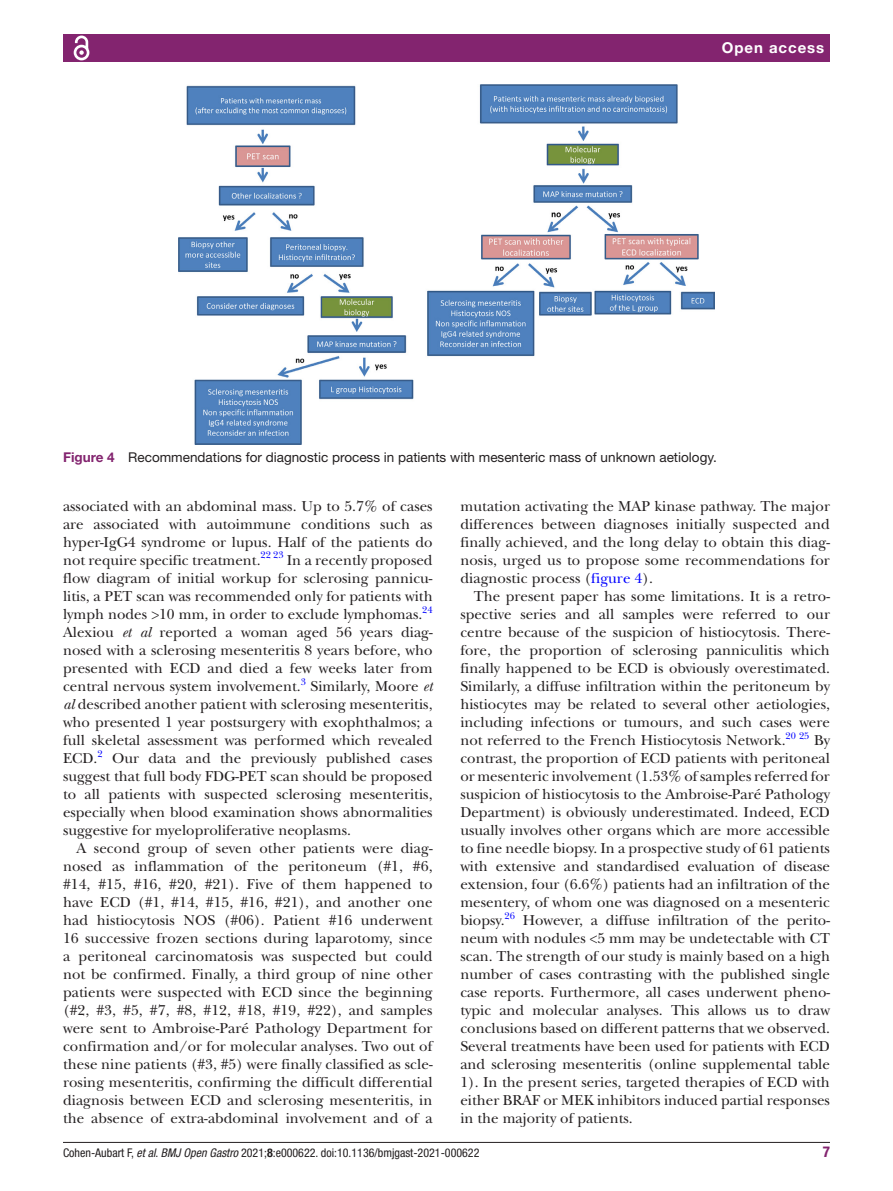
<style>
.page{position:relative;width:893px;height:1191px;background:#fff}
.page>*{position:absolute;margin:0;border:0;box-sizing:border-box;transform-origin:0 0}
.t1{font:15px/18px "New Baskerville";color:#231f20;text-align:justify}
.t2{font:700 15px "Helvetica Neue LT Std";letter-spacing:.065em;color:#fff}
.t3{font:700 condensed 15px "Helvetica Neue LT Std";color:#83246f}
.t4{font:13.5px "Helvetica Neue LT Std";color:#231f20}
.t5{font:condensed 12px "Helvetica Neue LT Std";color:#231f20}
.t6{font:9.9px "New Baskerville";color:#00f}
.s1{font-weight:700;color:#83246f}
.s2{font-style:italic}
.s3{color:#00f}
.s4{font-weight:700}
</style>
<div class="page">
<hr style="left:63px;top:1142px;width:767px;height:1px;background:#231f20">
<div style="left:63px;top:34px;width:767px;height:28px;background:#83246f"></div>
<svg style="left:73px;top:35px;width:17px;height:26px"></svg>
<img style="left:178px;top:84px;width:537px;height:360px">
<p class="t2" style="left:722px;top:39px;width:104px">Open access</p>
<p class="t4" style="left:63px;top:449px;width:655px"><span class="s1">Figure 4</span> Recommendations for diagnostic process in patients with mesenteric mass of unknown aetiology.</p>
<p class="t1" style="left:63px;top:497px;width:371px">associated with an abdominal mass. Up to 5.7% of cases are associated with autoimmune conditions such as hyper-IgG4 syndrome or lupus. Half of the patients do not require specific treatment.</p>
<p class="t6" style="left:261px;top:549px;width:24px">22 23</p>
<p class="t1" style="left:63px;top:551px;width:371px;text-indent:224px">In a recently proposed flow diagram of initial workup for sclerosing pannicu&shy;litis, a PET scan was recommended only for patients with lymph nodes &gt;10 mm, in order to exclude lymphomas.</p>
<p class="t6" style="left:422px;top:603px;width:12px">24</p>
<p class="t1" style="left:63px;top:623px;width:371px">Alexiou <span class="s2">et al</span> reported a woman aged 56 years diag&shy;nosed with a sclerosing mesenteritis 8 years before, who presented with ECD and died a few weeks later from central nervous system involvement.</p>
<p class="t6" style="left:301px;top:675px;width:7px">3</p>
<p class="t1" style="left:63px;top:677px;width:371px;text-indent:248px">Similarly, Moore <span class="s2">et al</span> described another patient with sclerosing mesenteritis, who presented 1 year postsurgery with exophthalmos; a full skeletal assessment was performed which revealed ECD.</p>
<p class="t6" style="left:97px;top:747px;width:7px">2</p>
<p class="t1" style="left:63px;top:749px;width:371px;text-indent:49px">Our data and the previously published cases suggest that full body FDG-PET scan should be proposed to all patients with suspected sclerosing mesenteritis, especially when blood examination shows abnormalities suggestive for myeloproliferative neoplasms.</p>
<p class="t1" style="left:63px;top:839px;width:371px;text-indent:14px">A second group of seven other patients were diag&shy;nosed as inflammation of the peritoneum (#1, #6, #14, #15, #16, #20, #21). Five of them happened to have ECD (#1, #14, #15, #16, #21), and another one had histiocytosis NOS (#06). Patient #16 underwent 16 successive frozen sections during laparotomy, since a peritoneal carcinomatosis was suspected but could not be confirmed. Finally, a third group of nine other patients were suspected with ECD since the beginning (#2, #3, #5, #7, #8, #12, #18, #19, #22), and samples were sent to Ambroise-Paré Pathology Department for confirmation and/or for molecular analyses. Two out of these nine patients (#3, #5) were finally classified as scle&shy;rosing mesenteritis, confirming the difficult differential diagnosis between ECD and sclerosing mesenteritis, in the absence of extra-abdominal involvement and of a</p>
<p class="t1" style="left:460px;top:497px;width:371px">mutation activating the MAP kinase pathway. The major differences between diagnoses initially suspected and finally achieved, and the long delay to obtain this diag&shy;nosis, urged us to propose some recommendations for diagnostic process (<span class="s3">figure 4</span>).</p>
<p class="t1" style="left:460px;top:587px;width:371px;text-indent:14px">The present paper has some limitations. It is a retro&shy;spective series and all samples were referred to our centre because of the suspicion of histiocytosis. There&shy;fore, the proportion of sclerosing panniculitis which finally happened to be ECD is obviously overestimated.<br>Similarly, a diffuse infiltration within the peritoneum by histiocytes may be related to several other aetiologies, including infections or tumours, and such cases were not referred to the French Histiocytosis Network.</p>
<p class="t6" style="left:786px;top:729px;width:25px">20 25</p>
<p class="t1" style="left:460px;top:731px;width:371px;text-indent:354px">By contrast, the proportion of ECD patients with peritoneal or mesenteric involvement (1.53% of samples referred for suspicion of histiocytosis to the Ambroise-Paré Pathology Department) is obviously underestimated. Indeed, ECD usually involves other organs which are more accessible to fine needle biopsy. In a prospective study of 61 patients with extensive and standardised evaluation of disease extension, four (6.6%) patients had an infiltration of the mesentery, of whom one was diagnosed on a mesenteric biopsy.</p>
<p class="t6" style="left:505px;top:909px;width:12px">26</p>
<p class="t1" style="left:460px;top:911px;width:371px;text-indent:62px">However, a diffuse infiltration of the perito&shy;neum with nodules &lt;5 mm may be undetectable with CT scan. The strength of our study is mainly based on a high number of cases contrasting with the published single case reports. Furthermore, all cases underwent pheno&shy;typic and molecular analyses. This allows us to draw conclusions based on different patterns that we observed.<br>Several treatments have been used for patients with ECD and sclerosing mesenteritis (online supplemental table 1). In the present series, targeted therapies of ECD with either BRAF or MEK inhibitors induced partial responses in the majority of patients.</p>
<p class="t5" style="left:63px;top:1145px;width:418px">Cohen-Aubart F, <span class="s2">et al</span>. <span class="s2">BMJ Open Gastro</span> 2021;<span class="s4">8</span>:e000622. doi:10.1136/bmjgast-2021-000622</p>
<p class="t3" style="left:823px;top:1142px;width:9px">7</p>
</div>
